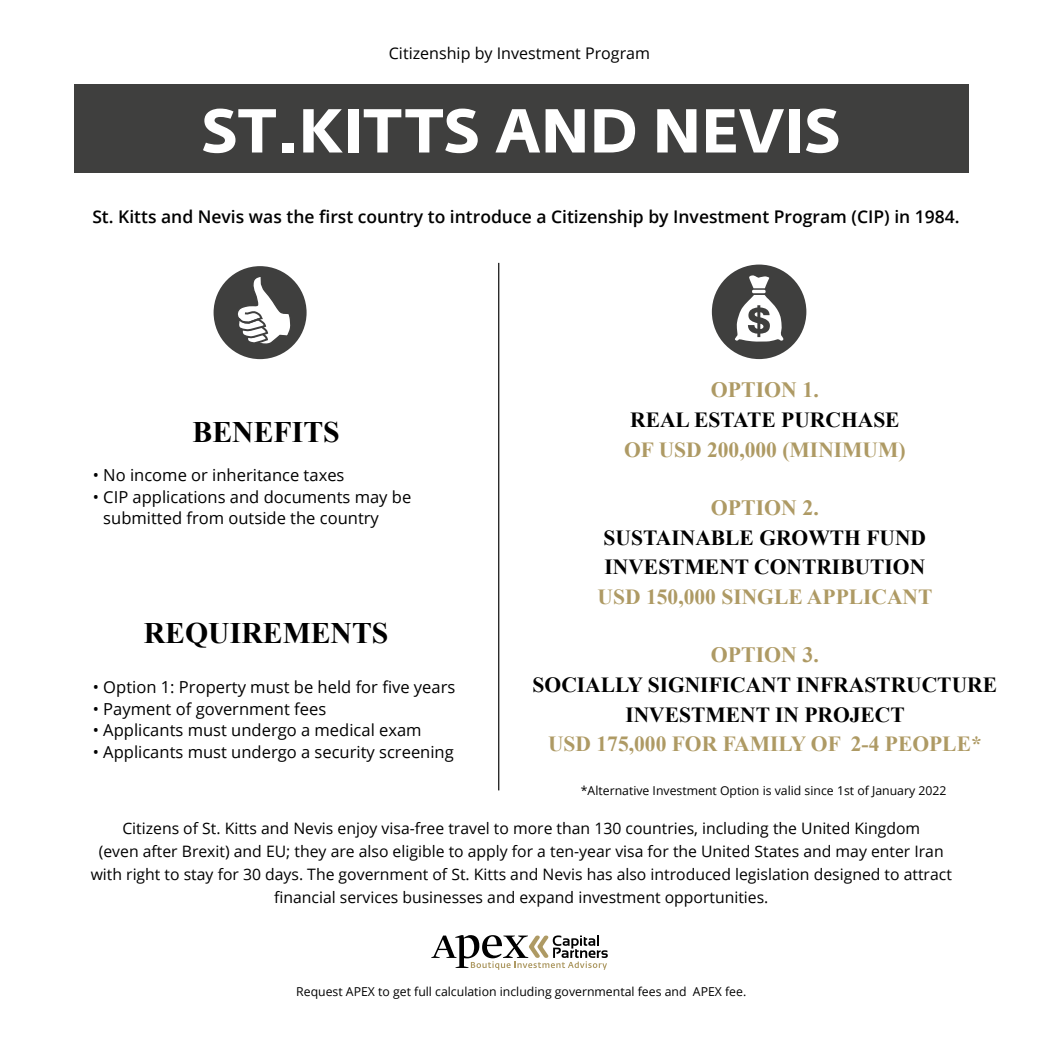
<style>
.page{position:relative;width:1042px;height:1042px;background:#fff}
.page>*{position:absolute;margin:0;border:0;box-sizing:border-box;transform-origin:0 0}
.t1{font:700 61.25px "Fedra Sans Pro";color:#fff}
.t2{font:700 29.75px "Times New Roman";color:#000}
.t3{font:700 21.88px "Times New Roman";color:#ae9a64}
.t4{font:700 21.53px/29.8px "Times New Roman";color:#000}
.t5{font:700 21.53px "Times New Roman";color:#ae9a64}
.t6{font:600 17.5px "Open Sans";color:#000}
.t7{font:16.45px/21.5px "Open Sans";color:#000}
.t8{font:16.1px "Open Sans";color:#000}
.t9{font:15.75px/22.8px "Open Sans";color:#000;text-align:center}
.t10{font:12.25px "Open Sans";color:#000}
</style>
<div class="page">
<hr style="left:498px;top:263px;width:1px;height:527px;background:#000">
<div style="left:710px;top:263px;width:98px;height:98px;background:#3f3f3e;border-radius:50%"></div>
<div style="left:708px;top:261px;width:101px;height:101px;border:3px solid #fff;border-radius:50%"></div>
<svg style="left:735px;top:275px;width:49px;height:67px"></svg>
<div style="left:212px;top:264px;width:96px;height:97px;background:#3f3f3e;border-radius:50%"></div>
<div style="left:210px;top:263px;width:100px;height:99px;border:3px solid #fff;border-radius:50%"></div>
<svg style="left:235px;top:263px;width:58px;height:99px"></svg>
<div style="left:74px;top:85px;width:895px;height:88px;background:#3f3f3e"></div>
<svg style="left:431px;top:935px;width:177px;height:35px"></svg>
<p class="t8" style="left:389px;top:42px;width:263px">Citizenship by Investment Program</p>
<h1 class="t1" style="left:201px;top:93px;width:641px">ST.KITTS AND NEVIS</h1>
<p class="t6" style="left:92px;top:204px;width:869px">St. Kitts and Nevis was the first country to introduce a Citizenship by Investment Program (CIP) in 1984.</p>
<h2 class="t2" style="left:193px;top:411px;width:149px">BENEFITS</h2>
<p class="t7" style="left:93px;top:464px;width:253px">• No income or inheritance taxes</p>
<p class="t7" style="left:103px;top:485px;width:309px;text-indent:-11px">• CIP applications and documents may be submitted from outside the country</p>
<h2 class="t2" style="left:144px;top:612px;width:246px">REQUIREMENTS</h2>
<p class="t7" style="left:93px;top:676px;width:364px">• Option 1: Property must be held for five years</p>
<p class="t7" style="left:93px;top:698px;width:235px">• Payment of government fees</p>
<p class="t7" style="left:93px;top:719px;width:330px">• Applicants must undergo a medical exam</p>
<p class="t7" style="left:93px;top:741px;width:362px">• Applicants must undergo a security screening</p>
<h3 class="t3" style="left:711px;top:374px;width:109px">OPTION 1.</h3>
<h3 class="t4" style="left:630px;top:404px;width:271px">REAL ESTATE PURCHASE</h3>
<h3 class="t5" style="left:624px;top:434px;width:283px">OF USD 200,000 (MINIMUM)</h3>
<h3 class="t3" style="left:711px;top:492px;width:109px">OPTION 2.</h3>
<h3 class="t4" style="left:603px;top:522px;width:324px">SUSTAINABLE GROWTH FUND<br>INVESTMENT CONTRIBUTION</h3>
<h3 class="t5" style="left:598px;top:582px;width:336px">USD 150,000 SINGLE APPLICANT</h3>
<h3 class="t3" style="left:711px;top:639px;width:109px">OPTION 3.</h3>
<h3 class="t4" style="left:533px;top:669px;width:466px;text-align:center">SOCIALLY SIGNIFICANT INFRASTRUCTURE<br>INVESTMENT IN PROJECT</h3>
<h3 class="t5" style="left:548px;top:729px;width:435px">USD 175,000 FOR FAMILY OF 2-4 PEOPLE*</h3>
<p class="t10" style="left:581px;top:782px;width:367px">*Alternative Investment Option is valid since 1st of January 2022</p>
<p class="t9" style="left:91px;top:817px;width:863px">Citizens of St. Kitts and Nevis enjoy visa-free travel to more than 130 countries, including the United Kingdom<br>(even after Brexit) and EU; they are also eligible to apply for a ten-year visa for the United States and may enter Iran with right to stay for 30 days. The government of St. Kitts and Nevis has also introduced legislation designed to attract financial services businesses and expand investment opportunities.</p>
<p class="t10" style="left:296px;top:982px;width:451px">Request APEX to get full calculation including governmental fees and APEX fee.</p>
</div>
